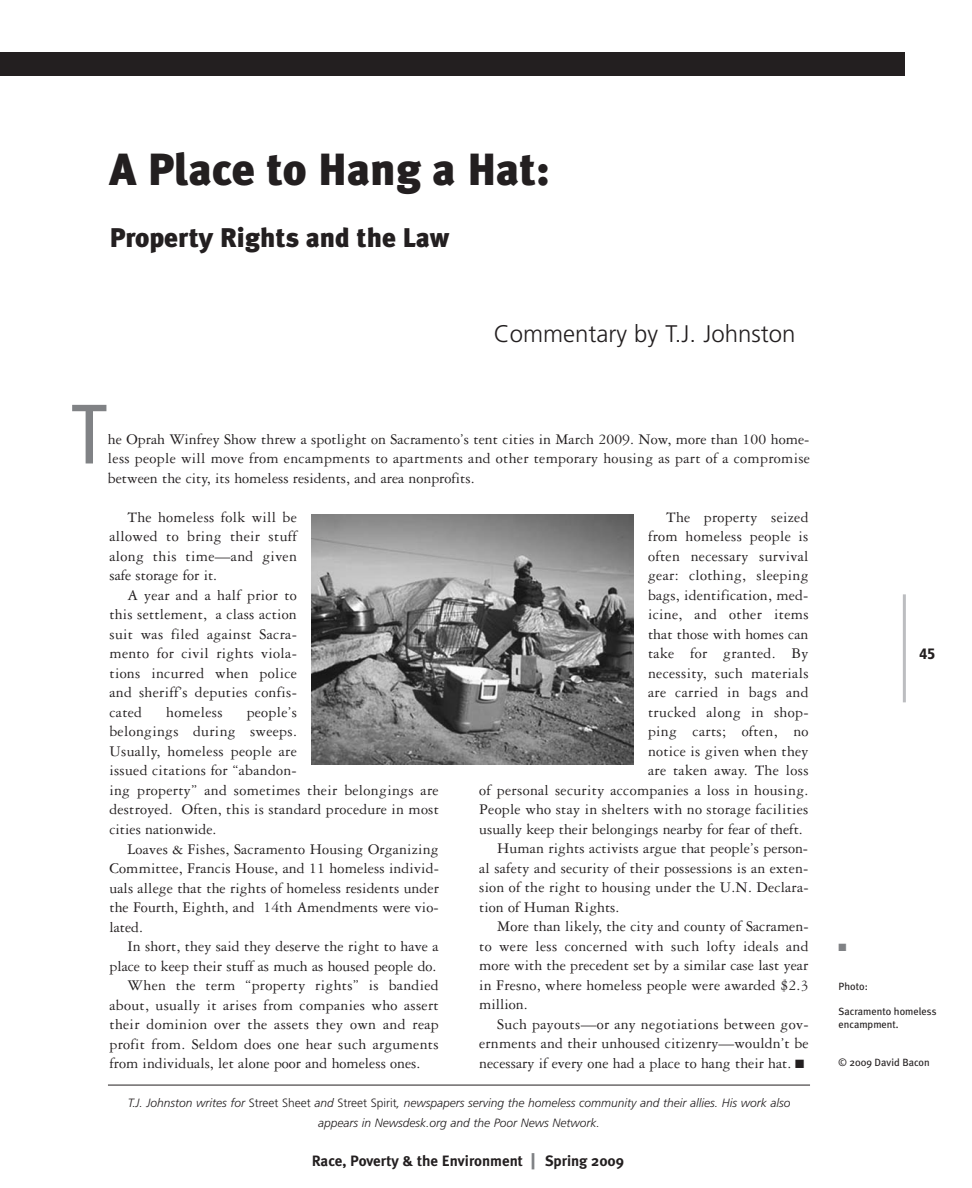
<style>
.page{position:relative;width:972px;height:1188px;background:#fff}
.page>*{position:absolute;margin:0;border:0;box-sizing:border-box;transform-origin:0 0}
.t1{font:condensed 84px "Frutiger";color:#808285}
.t2{font:900 45px "Meta Plus";color:#231f20}
.t3{font:900 27px "Meta Plus";color:#231f20}
.t4{font:300 24px "Frutiger";color:#231f20}
.t5{font:15.75px/19.5px "Garamond Three";letter-spacing:.015em;color:#231f20;text-align:justify}
.t6{font:700 15px "Meta Plus";color:#231f20}
.t7{font:900 condensed 15px "Frutiger";color:#231f20}
.t8{font:italic 300 12px/19.5px "Frutiger";color:#231f20;text-align:center}
.t9{font:10.5px/12.6px "Meta Plus";color:#231f20}
.t10{font:10.5px "Zapf Dingbats";color:#808285}
.s1{font-style:normal}
.s2{font-size:21px;color:#808285}
</style>
<div class="page">
<hr style="left:903px;top:594px;width:3px;height:108px;background:#bcbdc0">
<div style="left:0;top:52px;width:904px;height:24px;background:#231f20"></div>
<hr style="left:108px;top:1085px;width:702px;height:1px;background:#231f20">
<img style="left:312px;top:514px;width:321px;height:251px">
<h2 class="t2" style="left:109px;top:143px;width:442px">A Place to Hang a Hat:</h2>
<h3 class="t3" style="left:109px;top:222px;width:341px">Property Rights and the Law</h3>
<h3 class="t4" style="left:494px;top:324px;width:303px">Commentary by T.J. Johnston</h3>
<h1 class="t1" style="left:71px;top:400px;width:39px">T</h1>
<p class="t5" style="left:108px;top:431px;width:704px">he Oprah Winfrey Show threw a spotlight on Sacramento’s tent cities in March 2009. Now, more than 100 home&shy;less people will move from encampments to apartments and other temporary housing as part of a compromise between the city, its homeless residents, and area nonprofits.</p>
<p class="t5" style="left:109px;top:509px;width:189px;text-indent:18px">The homeless folk will be allowed to bring their stuff along this time—and given safe storage for it.</p>
<p class="t5" style="left:109px;top:587px;width:189px;text-indent:18px">A year and a half prior to this settlement, a class action suit was filed against Sacra&shy;mento for civil rights viola&shy;tions incurred when police and sheriff’s deputies confis&shy;cated</p>
<p class="t5" style="left:109px;top:704px;width:331px;text-align:left;text-indent:137px">people’s<br>belongings during sweeps.<br>Usually, homeless people are<br>issued citations for “abandon-<br>ing property” and sometimes their belongings are destroyed. Often, this is standard procedure in most cities nationwide.</p>
<p class="t5" style="left:109px;top:840px;width:331px;text-indent:18px">Loaves &amp; Fishes, Sacramento Housing Organizing Committee, Francis House, and 11 homeless individ&shy;uals allege that the rights of homeless residents under the Fourth, Eighth, and 14th Amendments were vio&shy;lated.</p>
<p class="t5" style="left:127px;top:938px;width:313px">In short, they said they deserve the right to have a</p>
<p class="t5" style="left:109px;top:957px;width:329px">place to keep their stuff as much as housed people do.</p>
<p class="t5" style="left:127px;top:977px;width:313px">When the term “property rights” is bandied</p>
<p class="t5" style="left:109px;top:996px;width:331px">about, usually it arises from companies who assert</p>
<p class="t5" style="left:109px;top:1016px;width:331px">their dominion over the assets they own and reap</p>
<p class="t5" style="left:109px;top:1035px;width:331px">profit from. Seldom does one hear such arguments</p>
<p class="t5" style="left:109px;top:1055px;width:312px">from individuals, let alone poor and homeless ones.</p>
<p class="t5" style="left:166px;top:704px;width:58px">homeless</p>
<p class="t5" style="left:666px;top:509px;width:144px">The property seized</p>
<p class="t5" style="left:648px;top:528px;width:162px">from homeless people is</p>
<p class="t5" style="left:648px;top:548px;width:162px">often necessary survival</p>
<p class="t5" style="left:648px;top:567px;width:162px">gear: clothing, sleeping</p>
<p class="t5" style="left:648px;top:587px;width:162px">bags, identification, med-</p>
<p class="t5" style="left:648px;top:606px;width:162px">icine, and other items</p>
<p class="t5" style="left:648px;top:626px;width:162px">that those with homes can</p>
<p class="t5" style="left:648px;top:645px;width:162px">take for granted. By</p>
<p class="t5" style="left:648px;top:665px;width:162px">necessity, such materials</p>
<p class="t5" style="left:648px;top:684px;width:162px">are carried in bags and</p>
<p class="t5" style="left:648px;top:704px;width:162px">trucked along in shop-</p>
<p class="t5" style="left:648px;top:723px;width:162px">ping carts; often, no</p>
<p class="t5" style="left:648px;top:743px;width:162px">notice is given when they</p>
<p class="t5" style="left:648px;top:762px;width:162px">are taken away. The loss</p>
<p class="t5" style="left:479px;top:782px;width:331px">of personal security accompanies a loss in housing.</p>
<p class="t5" style="left:479px;top:801px;width:331px">People who stay in shelters with no storage facilities</p>
<p class="t5" style="left:479px;top:821px;width:325px">usually keep their belongings nearby for fear of theft.</p>
<p class="t5" style="left:497px;top:840px;width:312px">Human rights activists argue that people’s person-</p>
<p class="t5" style="left:479px;top:860px;width:331px">al safety and security of their possessions is an exten-</p>
<p class="t5" style="left:479px;top:879px;width:331px">sion of the right to housing under the U.N. Declara-</p>
<p class="t5" style="left:479px;top:899px;width:142px">tion of Human Rights.</p>
<p class="t5" style="left:497px;top:918px;width:313px">More than likely, the city and county of Sacramen-</p>
<p class="t5" style="left:479px;top:938px;width:331px">to were less concerned with such lofty ideals and</p>
<p class="t5" style="left:479px;top:957px;width:330px">more with the precedent set by a similar case last year</p>
<p class="t5" style="left:479px;top:977px;width:331px">in Fresno, where homeless people were awarded $2.3</p>
<p class="t5" style="left:479px;top:996px;width:50px">million.</p>
<p class="t5" style="left:497px;top:1016px;width:313px">Such payouts—or any negotiations between gov-</p>
<p class="t5" style="left:479px;top:1035px;width:331px">ernments and their unhoused citizenry—wouldn’t be</p>
<p class="t5" style="left:479px;top:1055px;width:326px">necessary if every one had a place to hang their hat. ■</p>
<p class="t8" style="left:128px;top:1094px;width:664px">T.J. Johnston writes for <span class="s1">Street Sheet</span> and <span class="s1">Street Spirit</span>, newspapers serving the homeless community and their allies. His work also appears in Newsdesk.org and the Poor News Network.</p>
<p class="t6" style="left:312px;top:1151px;width:314px">Race, Poverty &amp; the Environment <span class="s2">|</span> Spring 2009</p>
<p class="t7" style="left:919px;top:647px;width:17px">45</p>
<p class="t10" style="left:838px;top:941px;width:9px">■</p>
<p class="t9" style="left:838px;top:980px;width:31px">Photo:</p>
<p class="t9" style="left:838px;top:1005px;width:100px">Sacramento homeless encampment.</p>
<p class="t9" style="left:838px;top:1056px;width:93px">© 2009 David Bacon</p>
</div>
